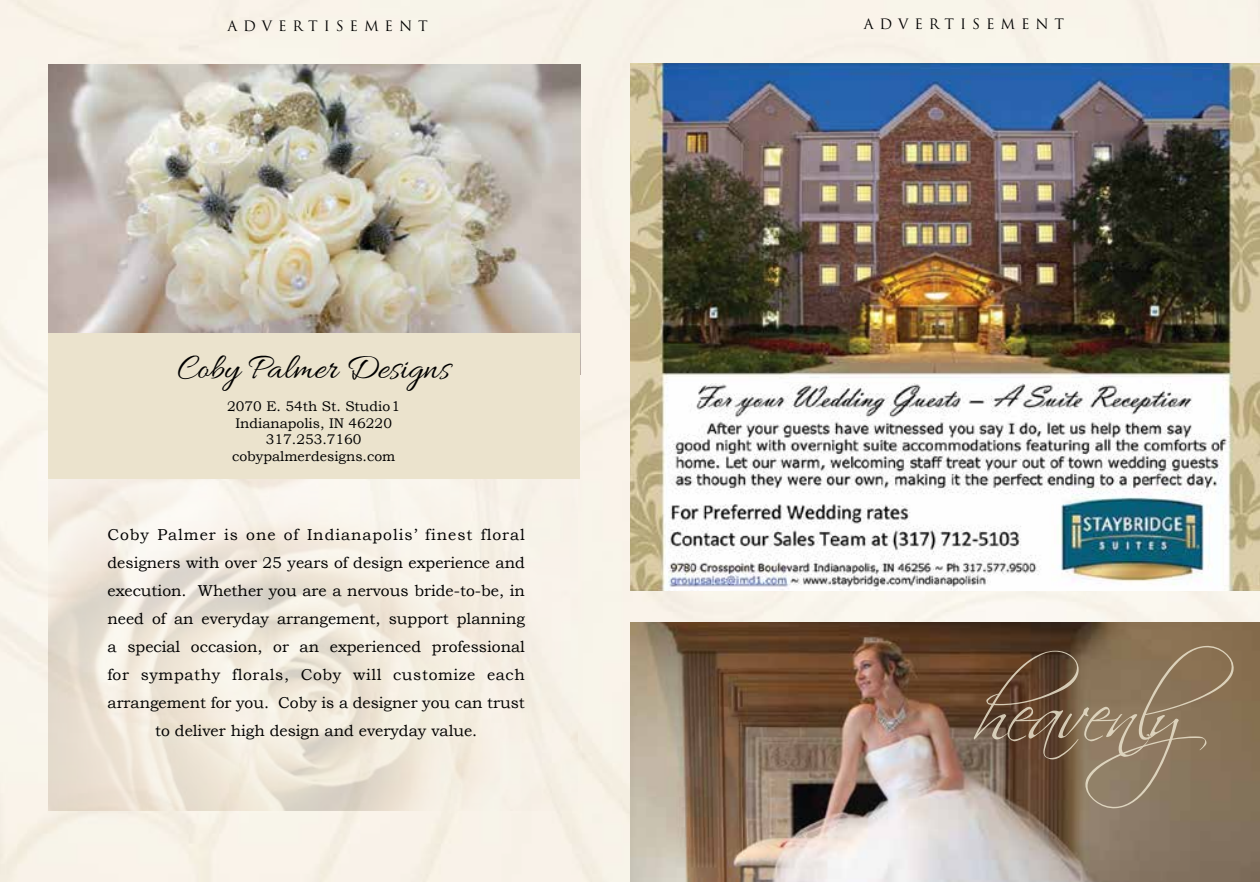
<style>
.page{position:relative;width:1260px;height:882px;background:#fff}
.page>*{position:absolute;margin:0;border:0;box-sizing:border-box;transform-origin:0 0}
.t1{font:78.75px "Scriptina Pro";color:#ebe3cd}
.t2{font:36.75px "Allura";color:#000}
.t3{font:15.75px/28px "Bookman Old Style";color:#000;text-align:center}
.t4{font:14px/16.8px "Bookman Old Style";color:#000;text-align:center}
.t5{font:14px "Trajan Pro";letter-spacing:.42em;color:#000}
</style>
<div class="page">
<img style="left:49px;top:64px;width:531px;height:270px">
<div style="left:48px;top:334px;width:532px;height:145px;background:#ebe3cd"></div>
<img style="left:630px;top:63px;width:630px;height:528px">
<img style="left:630px;top:622px;width:630px;height:260px">
<p class="t5" style="left:227px;top:17px;width:202px">ADVERTISEMENT</p>
<h2 class="t2" style="left:178px;top:348px;width:274px">Coby Palmer Designs</h2>
<p class="t4" style="left:227px;top:397px;width:175px">2070 E. 54th St. Studio1<br>Indianapolis, IN 46220<br>317.253.7160 cobypalmerdesigns.com</p>
<p class="t3" style="left:108px;top:521px;width:419px">Coby Palmer is one of Indianapolis’ finest floral designers with over 25 years of design experience and execution. Whether you are a nervous bride-to-be, in need of an everyday arrangement, support planning a special occasion, or an experienced professional for sympathy florals, Coby will customize each arrangement for you. Coby is a designer you can trust to deliver high design and everyday value.</p>
<p class="t5" style="left:864px;top:15px;width:202px">ADVERTISEMENT</p>
<h1 class="t1" style="left:973px;top:666px;width:298px">heavenly</h1>
</div>
